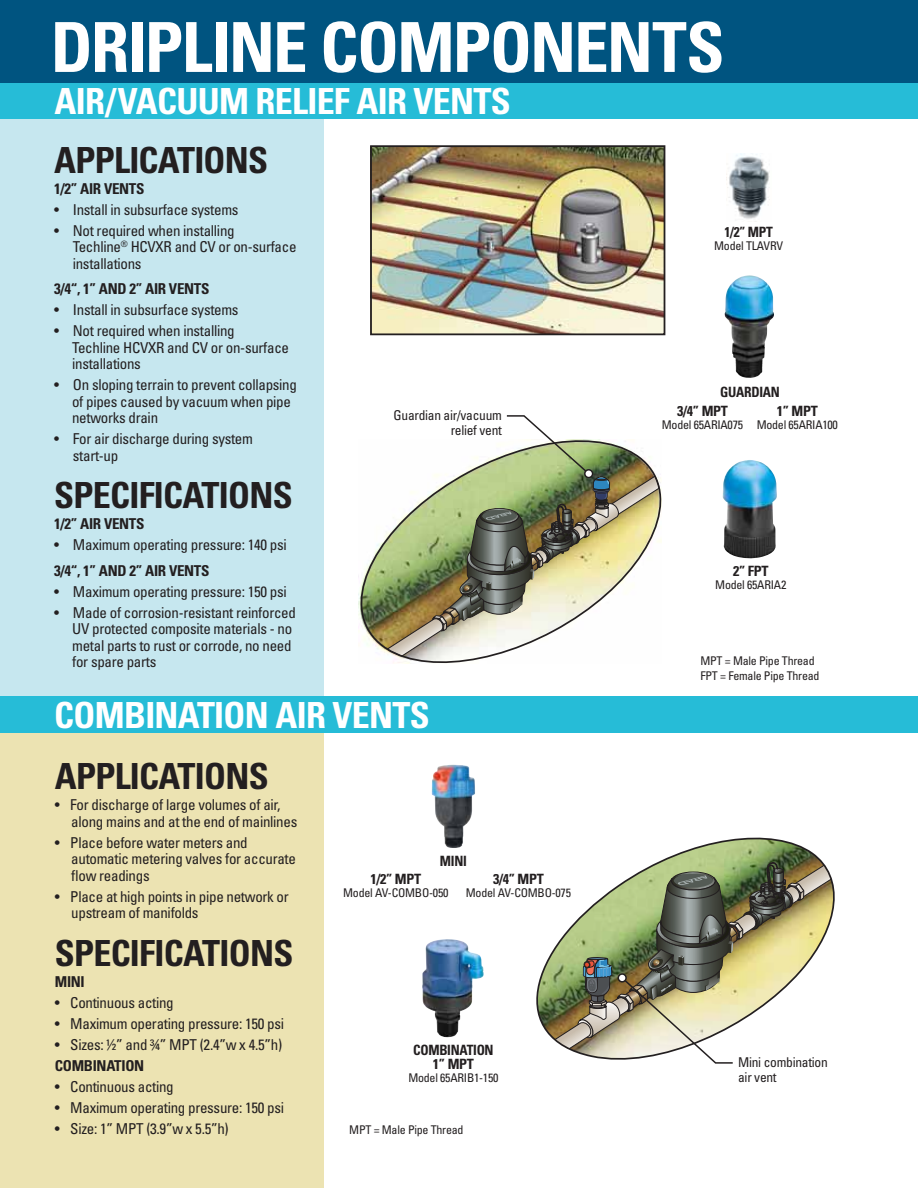
<style>
.page{position:relative;width:918px;height:1188px;background:#fff}
.page>*{position:absolute;margin:0;border:0;box-sizing:border-box;transform-origin:0 0}
.t1{font:700 condensed 69px "Univers LT Std";letter-spacing:-.025em;color:#fff}
.t2{font:700 condensed 36px "Univers LT Std";letter-spacing:-.02em;color:#231f20}
.t3{font:700 condensed 36px "Univers LT Std";letter-spacing:-.02em;color:#fff}
.t4{font:condensed 15px/16.5px "Univers LT Std";letter-spacing:-.02em;color:#231f20}
.t5{font:700 condensed 15px "Univers LT Std";letter-spacing:-.02em;color:#231f20}
.t6{font:700 condensed 14.1px/13.5px "Univers LT Std";letter-spacing:-.02em;color:#231f20;text-align:center;scale:.95 1}
.t7{font:700 condensed 14.1px "Univers LT Std";letter-spacing:-.02em;color:#231f20}
.t8{font:condensed 13.5px/15px "Univers LT Std";letter-spacing:-.02em;color:#231f20}
.t9{font:condensed 12px/15px "Univers LT Std";letter-spacing:-.02em;color:#231f20}
</style>
<div class="page">
<img style="left:358px;top:478px;width:304px;height:186px">
<img style="left:536px;top:838px;width:299px;height:226px">
<div style="left:618px;top:974px;width:8px;height:8px;background:#fff;border-radius:50%"></div>
<div style="left:618px;top:973px;width:9px;height:10px;border:2px solid #231f20;border-radius:50%"></div>
<img style="left:386px;top:415px;width:274px;height:242px">
<div style="left:585px;top:470px;width:8px;height:8px;background:#fff;border-radius:50%"></div>
<div style="left:584px;top:469px;width:9px;height:9px;border:2px solid #231f20;border-radius:50%"></div>
<img style="left:724px;top:275px;width:50px;height:103px">
<div style="left:0;top:697px;width:324px;height:491px;background:#ece3b2"></div>
<div style="left:0;top:78px;width:324px;height:631px;background:#c6e7ef"></div>
<div style="left:0;top:81px;width:918px;height:38px;background:#26bcd7"></div>
<div style="left:0;top:0;width:918px;height:83px;background:#005480"></div>
<img style="left:726px;top:154px;width:44px;height:68px">
<img style="left:432px;top:765px;width:43px;height:83px">
<div style="left:0;top:697px;width:918px;height:36px;background:#26bcd7"></div>
<img style="left:373px;top:148px;width:289px;height:184px">
<div style="left:370px;top:145px;width:295px;height:190px;border:2px solid #231f20"></div>
<img style="left:422px;top:939px;width:62px;height:98px">
<img style="left:722px;top:460px;width:55px;height:99px">
<h1 class="t1" style="left:51px;top:8px;width:675px">DRIPLINE COMPONENTS</h1>
<h2 class="t3" style="left:54px;top:81px;width:458px">AIR/VACUUM RELIEF AIR VENTS</h2>
<h2 class="t2" style="left:54px;top:139px;width:215px">APPLICATIONS</h2>
<p class="t5" style="left:54px;top:180px;width:92px">1/2” AIR VENTS</p>
<p class="t4" style="left:54px;top:202px;width:186px">• Install in subsurface systems</p>
<p class="t4" style="left:73px;top:223px;width:225px;text-indent:-19px">• Not required when installing<br>Techline<sup>®</sup> HCVXR and CV or on-surface installations</p>
<p class="t5" style="left:54px;top:280px;width:157px">3/4“, 1” AND 2” AIR VENTS</p>
<p class="t4" style="left:54px;top:302px;width:186px">• Install in subsurface systems</p>
<p class="t4" style="left:72px;top:323px;width:218px;text-indent:-18px">• Not required when installing<br>Techline HCVXR and CV or on-surface installations</p>
<p class="t4" style="left:72px;top:377px;width:226px;text-indent:-18px">• On sloping terrain to prevent collapsing of pipes caused by vacuum when pipe networks drain</p>
<p class="t4" style="left:73px;top:431px;width:182px;text-indent:-19px">• For air discharge during system start-up</p>
<h2 class="t2" style="left:54px;top:475px;width:240px">SPECIFICATIONS</h2>
<p class="t5" style="left:54px;top:515px;width:92px">1/2” AIR VENTS</p>
<p class="t4" style="left:54px;top:538px;width:234px">• Maximum operating pressure: 140 psi</p>
<p class="t5" style="left:54px;top:562px;width:157px">3/4“, 1” AND 2” AIR VENTS</p>
<p class="t4" style="left:54px;top:584px;width:234px">• Maximum operating pressure: 150 psi</p>
<p class="t4" style="left:72px;top:605px;width:225px;text-indent:-18px">• Made of corrosion-resistant reinforced UV protected composite materials - no metal parts to rust or corrode, no need for spare parts</p>
<p class="t8" style="left:394px;top:408px;width:110px;text-align:right">Guardian air/vacuum relief vent</p>
<h2 class="t3" style="left:54px;top:695px;width:377px">COMBINATION AIR VENTS</h2>
<h2 class="t2" style="left:55px;top:756px;width:215px">APPLICATIONS</h2>
<p class="t4" style="left:71px;top:797px;width:228px;text-indent:-16px">• For discharge of large volumes of air, along mains and at the end of mainlines</p>
<p class="t4" style="left:71px;top:835px;width:226px;text-indent:-16px">• Place before water meters and automatic metering valves for accurate flow readings</p>
<p class="t4" style="left:71px;top:889px;width:219px;text-indent:-16px">• Place at high points in pipe network or upstream of manifolds</p>
<h2 class="t2" style="left:55px;top:932px;width:240px">SPECIFICATIONS</h2>
<p class="t5" style="left:55px;top:973px;width:31px">MINI</p>
<p class="t4" style="left:55px;top:995px;width:121px">• Continuous acting</p>
<p class="t4" style="left:55px;top:1016px;width:231px">• Maximum operating pressure: 150 psi</p>
<p class="t4" style="left:55px;top:1037px;width:229px">• Sizes: ½” and ¾” MPT (2.4”w x 4.5”h)</p>
<p class="t5" style="left:55px;top:1057px;width:91px">COMBINATION</p>
<p class="t4" style="left:55px;top:1079px;width:121px">• Continuous acting</p>
<p class="t4" style="left:55px;top:1100px;width:231px">• Maximum operating pressure: 150 psi</p>
<p class="t4" style="left:55px;top:1121px;width:175px">• Size: 1” MPT (3.9”w x 5.5”h)</p>
<p class="t6" style="left:440px;top:854px;width:30px">MINI</p>
<p class="t7" style="left:370px;top:871px;width:52px">1/2” MPT</p>
<p class="t9" style="left:343px;top:886px;width:107px">Model AV-COMBO-050</p>
<p class="t7" style="left:493px;top:871px;width:52px">3/4” MPT</p>
<p class="t9" style="left:466px;top:886px;width:107px">Model AV-COMBO-075</p>
<p class="t6" style="left:413px;top:1044px;width:86px">COMBINATION<br>1” MPT</p>
<p class="t9" style="left:408px;top:1071px;width:92px">Model 65ARIB1-150</p>
<p class="t9" style="left:349px;top:1122px;width:116px">MPT = Male Pipe Thread</p>
<p class="t6" style="left:724px;top:225px;width:52px">1/2” MPT</p>
<p class="t9" style="left:714px;top:239px;width:70px">Model TLAVRV</p>
<p class="t6" style="left:720px;top:386px;width:64px">GUARDIAN</p>
<p class="t7" style="left:677px;top:403px;width:52px">3/4” MPT</p>
<p class="t9" style="left:662px;top:418px;width:83px">Model 65ARIA075</p>
<p class="t7" style="left:777px;top:403px;width:43px">1” MPT</p>
<p class="t9" style="left:757px;top:418px;width:83px">Model 65ARIA100</p>
<p class="t7" style="left:733px;top:563px;width:37px">2” FPT</p>
<p class="t9" style="left:715px;top:578px;width:73px">Model 65ARIA2</p>
<p class="t9" style="left:700px;top:653px;width:121px">MPT = Male Pipe Thread<br>FPT = Female Pipe Thread</p>
<p class="t8" style="left:738px;top:1056px;width:91px">Mini combination air vent</p>
</div>
